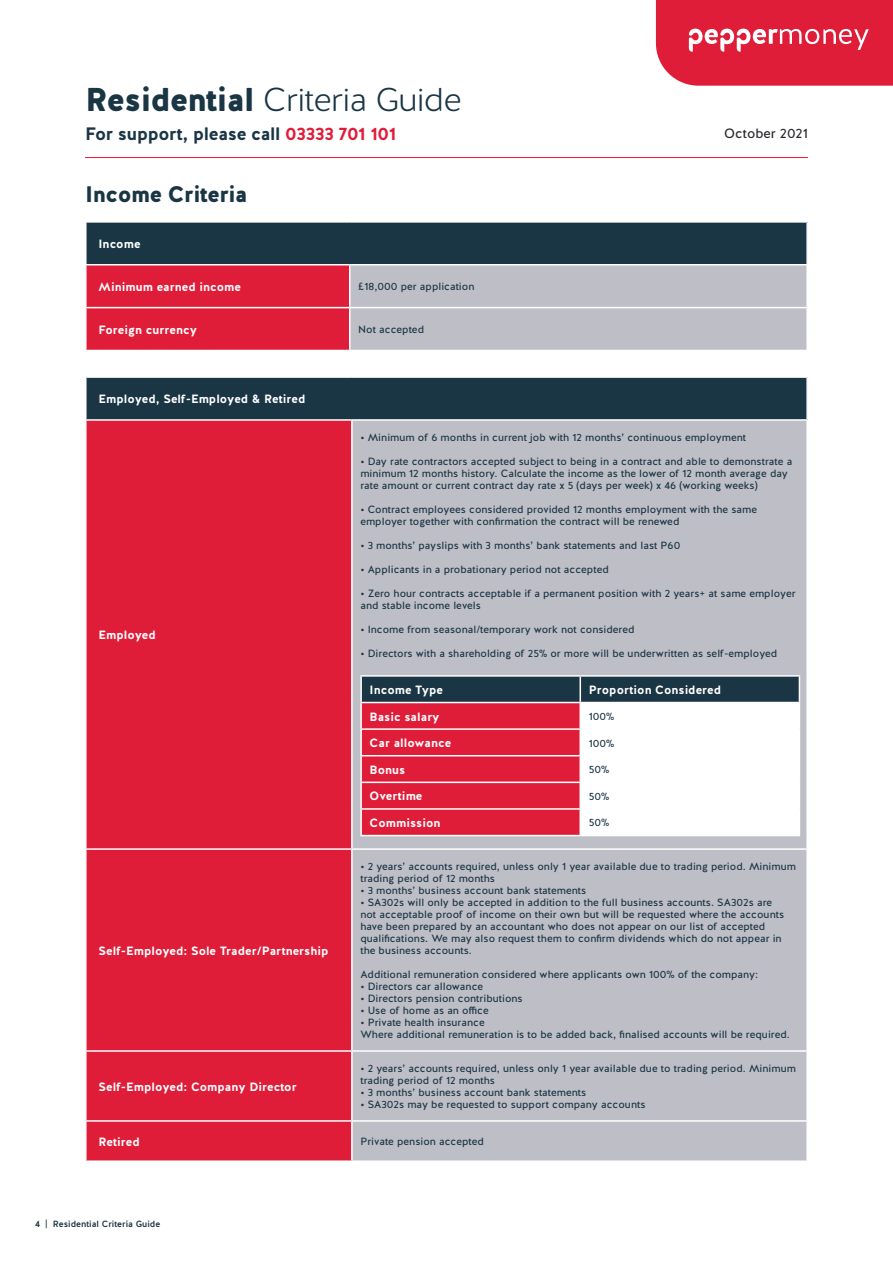
<style>
.page{position:relative;width:893px;height:1263px;background:#fff}
.page>*{position:absolute;margin:0;border:0;box-sizing:border-box;transform-origin:0 0}
.t1{font:300 33px "Halis R";letter-spacing:-.02em;color:#1a3544}
.t2{font:900 22.5px "Halis R";letter-spacing:-.02em;color:#1a3544}
.t3{font:700 18px "Halis R";letter-spacing:-.02em;color:#1a3544}
.t4{font:13.5px "Halis R";color:#292c2f}
.Left_Collum_Text{font:700 12px "Halis R";color:#fff}
.Table_Header_Text{font:700 12px "Halis R";color:#fff}
.Right_Collum_Text{font:10.5px/12px "Halis R";color:#1a3544}
.t5{font:500 9px "Halis R";color:#1a3544}
.s1{font-weight:900}
.s2{color:#df1d39}
</style>
<div class="page">
<svg style="left:656px;top:0;width:237px;height:86px;background:#e1304a"></svg>
<hr style="left:85px;top:157px;width:723px;height:1px;background:#df1d39">
<div style="left:86px;top:222px;width:721px;height:43px;background:#1a3544"></div>
<svg style="left:87px;top:265px;width:719px;height:85px;background:#ca8594"></svg>
<hr style="left:85px;top:221px;width:265px;height:2px;background:#fff">
<hr style="left:85px;top:223px;width:2px;height:41px;background:#fff">
<hr style="left:350px;top:221px;width:458px;height:2px;background:#fff">
<hr style="left:806px;top:223px;width:2px;height:41px;background:#fff">
<hr style="left:85px;top:264px;width:265px;height:1px;background:#fff">
<hr style="left:350px;top:264px;width:458px;height:1px;background:#fff">
<hr style="left:349px;top:265px;width:1px;height:42px;background:#fff">
<hr style="left:85px;top:307px;width:265px;height:1px;background:#fff">
<hr style="left:350px;top:307px;width:458px;height:1px;background:#fff">
<hr style="left:349px;top:308px;width:1px;height:42px;background:#fff">
<div style="left:86px;top:377px;width:721px;height:43px;background:#1a3544"></div>
<div style="left:87px;top:421px;width:264px;height:739px;background:#df1d39"></div>
<div style="left:353px;top:421px;width:453px;height:739px;background:#bebec6"></div>
<hr style="left:85px;top:376px;width:267px;height:2px;background:#fff">
<hr style="left:85px;top:378px;width:2px;height:41px;background:#fff">
<hr style="left:352px;top:376px;width:456px;height:2px;background:#fff">
<hr style="left:806px;top:378px;width:2px;height:41px;background:#fff">
<hr style="left:85px;top:419px;width:267px;height:2px;background:#fff">
<hr style="left:352px;top:419px;width:456px;height:2px;background:#fff">
<hr style="left:85px;top:848px;width:267px;height:2px;background:#fff">
<hr style="left:352px;top:848px;width:456px;height:2px;background:#fff">
<hr style="left:85px;top:1050px;width:267px;height:2px;background:#fff">
<hr style="left:352px;top:1050px;width:456px;height:2px;background:#fff">
<hr style="left:85px;top:1120px;width:267px;height:2px;background:#fff">
<hr style="left:352px;top:1120px;width:456px;height:2px;background:#fff">
<hr style="left:360px;top:675px;width:220px;height:2px;background:#fff">
<hr style="left:360px;top:677px;width:2px;height:25px;background:#fff">
<hr style="left:580px;top:675px;width:220px;height:2px;background:#fff">
<hr style="left:360px;top:702px;width:220px;height:1px;background:#fff">
<hr style="left:360px;top:703px;width:2px;height:25px;background:#fff">
<hr style="left:360px;top:728px;width:220px;height:2px;background:#fff">
<hr style="left:360px;top:730px;width:2px;height:25px;background:#fff">
<hr style="left:360px;top:755px;width:220px;height:1px;background:#fff">
<hr style="left:360px;top:756px;width:2px;height:26px;background:#fff">
<hr style="left:360px;top:782px;width:220px;height:1px;background:#fff">
<hr style="left:360px;top:783px;width:2px;height:25px;background:#fff">
<hr style="left:360px;top:808px;width:220px;height:2px;background:#fff">
<hr style="left:360px;top:810px;width:2px;height:25px;background:#fff">
<hr style="left:360px;top:835px;width:220px;height:1px;background:#fff">
<svg style="left:361px;top:676px;width:439px;height:159px"></svg>
<hr style="left:580px;top:835px;width:220px;height:1px;background:#fff">
<h1 class="t1" style="left:85px;top:79px;width:378px"><span class="s1">Residential</span> Criteria Guide</h1>
<h3 class="t3" style="left:85px;top:122px;width:313px">For support, please call <span class="s2">03333 701 101</span></h3>
<p class="t4" style="left:724px;top:124px;width:85px">October 2021</p>
<h2 class="t2" style="left:85px;top:180px;width:164px">Income Criteria</h2>
<p class="Table_Header_Text" style="left:99px;top:236px;width:44px">Income</p>
<p class="Left_Collum_Text" style="left:99px;top:279px;width:144px">Minimum earned income</p>
<p class="Right_Collum_Text" style="left:358px;top:281px;width:118px">£18,000 per application</p>
<p class="Left_Collum_Text" style="left:99px;top:322px;width:100px">Foreign currency</p>
<p class="Right_Collum_Text" style="left:358px;top:324px;width:67px">Not accepted</p>
<p class="Table_Header_Text" style="left:99px;top:391px;width:208px">Employed, Self-Employed &amp; Retired</p>
<p class="Left_Collum_Text" style="left:99px;top:627px;width:59px">Employed</p>
<p class="Left_Collum_Text" style="left:99px;top:943px;width:231px">Self-Employed: Sole Trader/Partnership</p>
<p class="Left_Collum_Text" style="left:99px;top:1079px;width:200px">Self-Employed: Company Director</p>
<p class="Right_Collum_Text" style="left:360px;top:432px;width:387px">• Minimum of 6 months in current job with 12 months’ continuous employment</p>
<p class="Right_Collum_Text" style="left:360px;top:456px;width:433px">• Day rate contractors accepted subject to being in a contract and able to demonstrate a minimum 12 months history. Calculate the income as the lower of 12 month average day rate amount or current contract day rate x 5 (days per week) x 46 (working weeks)</p>
<p class="Right_Collum_Text" style="left:360px;top:504px;width:398px">• Contract employees considered provided 12 months employment with the same employer together with confirmation the contract will be renewed</p>
<p class="Right_Collum_Text" style="left:360px;top:540px;width:321px">• 3 months’ payslips with 3 months’ bank statements and last P60</p>
<p class="Right_Collum_Text" style="left:360px;top:564px;width:250px">• Applicants in a probationary period not accepted</p>
<p class="Right_Collum_Text" style="left:360px;top:588px;width:437px">• Zero hour contracts acceptable if a permanent position with 2 years+ at same employer and stable income levels</p>
<p class="Right_Collum_Text" style="left:360px;top:624px;width:276px">• Income from seasonal/temporary work not considered</p>
<p class="Right_Collum_Text" style="left:360px;top:648px;width:418px">• Directors with a shareholding of 25% or more will be underwritten as self-employed</p>
<p class="Left_Collum_Text" style="left:370px;top:682px;width:75px">Income Type</p>
<p class="Left_Collum_Text" style="left:589px;top:682px;width:134px">Proportion Considered</p>
<p class="Left_Collum_Text" style="left:370px;top:709px;width:71px">Basic salary</p>
<p class="Right_Collum_Text" style="left:589px;top:710px;width:27px">100%</p>
<p class="Left_Collum_Text" style="left:370px;top:735px;width:83px">Car allowance</p>
<p class="Right_Collum_Text" style="left:589px;top:737px;width:27px">100%</p>
<p class="Left_Collum_Text" style="left:370px;top:762px;width:37px">Bonus</p>
<p class="Right_Collum_Text" style="left:589px;top:764px;width:22px">50%</p>
<p class="Left_Collum_Text" style="left:370px;top:788px;width:54px">Overtime</p>
<p class="Right_Collum_Text" style="left:589px;top:790px;width:22px">50%</p>
<p class="Left_Collum_Text" style="left:370px;top:815px;width:72px">Commission</p>
<p class="Right_Collum_Text" style="left:589px;top:817px;width:22px">50%</p>
<p class="Right_Collum_Text" style="left:360px;top:861px;width:437px">• 2 years’ accounts required, unless only 1 year available due to trading period. Minimum trading period of 12 months</p>
<p class="Right_Collum_Text" style="left:360px;top:885px;width:227px">• 3 months’ business account bank statements</p>
<p class="Right_Collum_Text" style="left:360px;top:897px;width:425px">• SA302s will only be accepted in addition to the full business accounts. SA302s are not acceptable proof of income on their own but will be requested where the accounts have been prepared by an accountant who does not appear on our list of accepted qualifications. We may also request them to confirm dividends which do not appear in the business accounts.</p>
<p class="Right_Collum_Text" style="left:360px;top:969px;width:399px">Additional remuneration considered where applicants own 100% of the company:</p>
<p class="Right_Collum_Text" style="left:360px;top:981px;width:124px">• Directors car allowance</p>
<p class="Right_Collum_Text" style="left:360px;top:993px;width:164px">• Directors pension contributions</p>
<p class="Right_Collum_Text" style="left:360px;top:1005px;width:130px">• Use of home as an office</p>
<p class="Right_Collum_Text" style="left:360px;top:1017px;width:126px">• Private health insurance</p>
<p class="Right_Collum_Text" style="left:360px;top:1029px;width:431px">Where additional remuneration is to be added back, finalised accounts will be required.</p>
<p class="Right_Collum_Text" style="left:360px;top:1063px;width:437px">• 2 years’ accounts required, unless only 1 year available due to trading period. Minimum trading period of 12 months</p>
<p class="Right_Collum_Text" style="left:360px;top:1087px;width:227px">• 3 months’ business account bank statements</p>
<p class="Right_Collum_Text" style="left:360px;top:1099px;width:287px">• SA302s may be requested to support company accounts</p>
<p class="Left_Collum_Text" style="left:99px;top:1134px;width:43px">Retired</p>
<p class="Right_Collum_Text" style="left:360px;top:1136px;width:125px">Private pension accepted</p>
<p class="t5" style="left:35px;top:1218px;width:127px">4 | Residential Criteria Guide</p>
</div>
